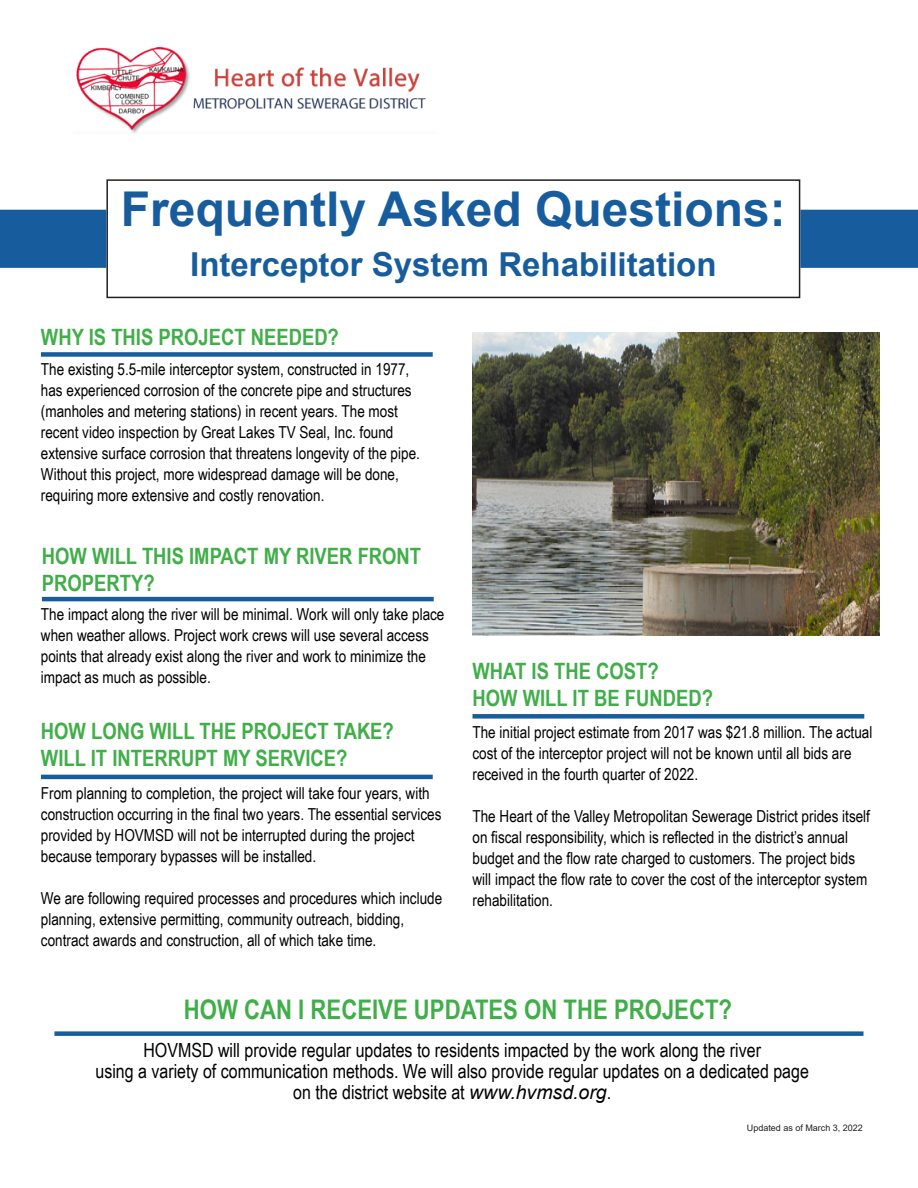
<style>
.page{position:relative;width:918px;height:1188px;background:#fff}
.page>*{position:absolute;margin:0;border:0;box-sizing:border-box;transform-origin:0 0}
.t1{font:700 48px "Arial";color:#175d9e}
.t2{font:700 33px "Arial";color:#175d9e}
.t3{font:700 27px "Arial Narrow";color:#40ae49}
.t4{font:700 22.5px/27px "Arial Narrow";color:#40ae49}
.t5{font:19.5px "Arial Narrow";color:#000}
.t6{font:16.5px/21px "Arial Narrow";color:#000}
.t7{font:9px "Arial";color:#231f20}
.s1{font-family:"Arial";font-style:italic}
</style>
<div class="page">
<img style="left:76px;top:47px;width:350px;height:87px">
<div style="left:54px;top:1031px;width:810px;height:5px;background:#175d9e"></div>
<div style="left:41px;top:352px;width:392px;height:5px;background:#175d9e"></div>
<hr style="left:42px;top:597px;width:392px;height:4px;background:#175d9e">
<hr style="left:41px;top:775px;width:392px;height:4px;background:#175d9e">
<div style="left:472px;top:714px;width:392px;height:5px;background:#175d9e"></div>
<div style="left:106px;top:179px;width:694px;height:119px;border:2px solid #231f20"></div>
<div style="left:800px;top:210px;width:118px;height:58px;background:#175d9e"></div>
<div style="left:0;top:210px;width:106px;height:58px;background:#175d9e"></div>
<img style="left:472px;top:332px;width:407px;height:304px">
<p class="t1" style="left:121px;top:176px;width:667px">Frequently Asked Questions:</p>
<p class="t2" style="left:190px;top:241px;width:528px">Interceptor System Rehabilitation</p>
<p class="t4" style="left:41px;top:322px;width:299px">WHY IS THIS PROJECT NEEDED?</p>
<p class="t6" style="left:41px;top:359px;width:381px">The existing 5.5-mile interceptor system, constructed in 1977, has experienced corrosion of the concrete pipe and structures (manholes and metering stations) in recent years. The most recent video inspection by Great Lakes TV Seal, Inc. found extensive surface corrosion that threatens longevity of the pipe.<br>Without this project, more widespread damage will be done, requiring more extensive and costly renovation.</p>
<p class="t4" style="left:42px;top:541px;width:381px">HOW WILL THIS IMPACT MY RIVER FRONT<br>PROPERTY?</p>
<p class="t6" style="left:41px;top:603px;width:405px">The impact along the river will be minimal. Work will only take place when weather allows. Project work crews will use several access points that already exist along the river and work to minimize the impact as much as possible.</p>
<p class="t4" style="left:41px;top:717px;width:354px">HOW LONG WILL THE PROJECT TAKE?</p>
<p class="t4" style="left:41px;top:744px;width:308px">WILL IT INTERRUPT MY SERVICE?</p>
<p class="t6" style="left:41px;top:782px;width:402px">From planning to completion, the project will take four years, with construction occurring in the final two years. The essential services provided by HOVMSD will not be interrupted during the project because temporary bypasses will be installed.</p>
<p class="t6" style="left:41px;top:887px;width:403px">We are following required processes and procedures which include planning, extensive permitting, community outreach, bidding, contract awards and construction, all of which take time.</p>
<p class="t4" style="left:472px;top:656px;width:188px">WHAT IS THE COST?</p>
<p class="t4" style="left:472px;top:683px;width:242px">HOW WILL IT BE FUNDED?</p>
<p class="t6" style="left:472px;top:721px;width:401px">The initial project estimate from 2017 was $21.8 million. The actual cost of the interceptor project will not be known until all bids are received in the fourth quarter of 2022.</p>
<p class="t6" style="left:472px;top:805px;width:399px">The Heart of the Valley Metropolitan Sewerage District prides itself on fiscal responsibility, which is reflected in the district’s annual budget and the flow rate charged to customers. The project bids will impact the flow rate to cover the cost of the interceptor system rehabilitation.</p>
<p class="t3" style="left:184px;top:989px;width:550px">HOW CAN I RECEIVE UPDATES ON THE PROJECT?</p>
<p class="t5" style="left:143px;top:1036px;width:619px">HOVMSD will provide regular updates to residents impacted by the work along the river</p>
<p class="t5" style="left:95px;top:1057px;width:715px">using a variety of communication methods. We will also provide regular updates on a dedicated page</p>
<p class="t5" style="left:293px;top:1078px;width:320px">on the district website at <span class="s1">www.hvmsd.org</span>.</p>
<p class="t7" style="left:747px;top:1122px;width:118px">Updated as of March 3, 2022</p>
</div>
